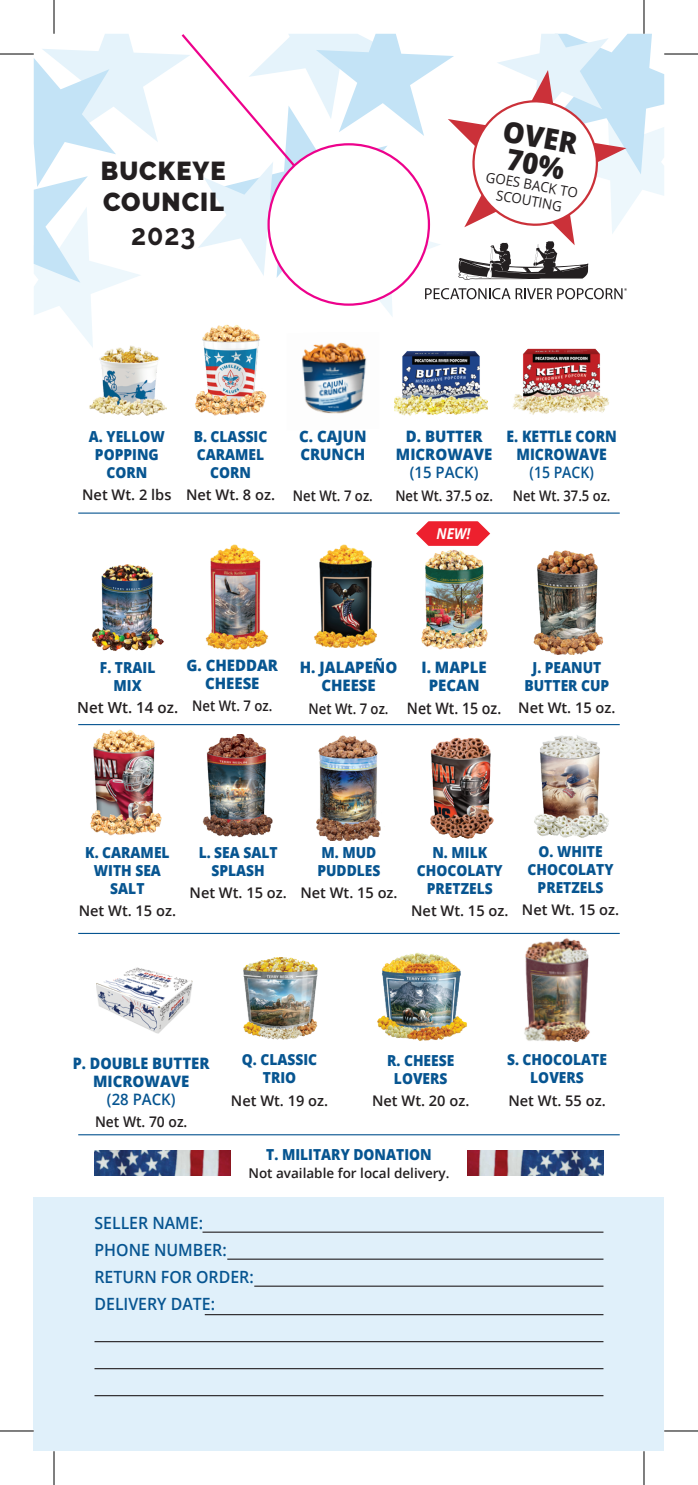
<style>
.page{position:relative;width:698px;height:1485px;background:#fff}
.page>*{position:absolute;margin:0;border:0;box-sizing:border-box;transform-origin:0 0}
.t1{font:700 29.25px "Raleway";color:#231f20;scale:.91 1}
.t2{font:800 29.03px/27px "Open Sans";color:#231f20;scale:.95 1}
.t3{font:900 25.88px/31.5px "Raleway";letter-spacing:.04em;color:#231f20}
.t4{font:600 16.88px/27px "Open Sans";color:#075591;scale:.94 1}
.t5{font:800 15.75px/18px "Open Sans";color:#075591;text-align:center;scale:.95 1}
.t6{font:800 15.75px/18px "Open Sans";color:#075591;text-align:center;scale:.91 1}
.t7{font:800 15.75px/18px "Open Sans";color:#075591;text-align:center;scale:.89 1}
.t8{font:600 15.75px "Open Sans";color:#075591;scale:.95 1}
.t9{font:600 15.75px "Open Sans";color:#231f20;scale:.9 1}
.t10{font:600 15.75px "Open Sans";color:#075591;scale:.89 1}
.t11{font:800 15.3px/18px "Open Sans";color:#075591;text-align:center;scale:.91 1}
.t12{font:600 15.3px "Open Sans";color:#231f20}
.t13{font:italic 700 14.85px "Open Sans";color:#fff;scale:.91 1}
.t14{font:600 14.62px "Open Sans";color:#231f20}
.t15{font:600 14.62px "Open Sans";color:#231f20;scale:.9 1}
.t16{font:600 14.62px "Open Sans";color:#231f20;scale:.89 1}
.t17{font:600 14.62px "Open Sans";color:#231f20;scale:.95 1}
.t18{font:13.95px/16px "Open Sans";color:#231f20;text-align:center;scale:.95 1}
.t19{font:600 13.5px "Open Sans";color:#231f20}
</style>
<div class="page">
<img style="left:301px;top:342px;width:66px;height:72px">
<hr style="left:78px;top:512px;width:542px;height:2px;background:#075591">
<hr style="left:78px;top:724px;width:542px;height:1px;background:#075591">
<hr style="left:78px;top:933px;width:542px;height:1px;background:#075591">
<hr style="left:78px;top:1134px;width:542px;height:1px;background:#075591">
<svg style="left:34px;top:34px;width:157px;height:310px"></svg>
<div style="left:34px;top:1197px;width:630px;height:254px;background:#e0f0fa"></div>
<hr style="left:202px;top:1231px;width:401px;height:1px;background:#231f20">
<hr style="left:227px;top:1258px;width:376px;height:1px;background:#231f20">
<hr style="left:254px;top:1285px;width:349px;height:1px;background:#231f20">
<hr style="left:205px;top:1314px;width:398px;height:1px;background:#231f20">
<hr style="left:94px;top:1341px;width:509px;height:1px;background:#231f20">
<hr style="left:94px;top:1368px;width:509px;height:1px;background:#231f20">
<hr style="left:94px;top:1395px;width:509px;height:1px;background:#231f20">
<img style="left:89px;top:344px;width:78px;height:72px">
<img style="left:195px;top:324px;width:72px;height:92px">
<img style="left:394px;top:351px;width:94px;height:65px">
<img style="left:512px;top:348px;width:97px;height:67px">
<img style="left:468px;top:1150px;width:135px;height:26px">
<img style="left:94px;top:1150px;width:136px;height:26px">
<svg style="left:198px;top:34px;width:466px;height:283px"></svg>
<img style="left:202px;top:734px;width:71px;height:103px">
<img style="left:314px;top:544px;width:63px;height:104px">
<img style="left:205px;top:544px;width:64px;height:106px">
<img style="left:421px;top:549px;width:67px;height:101px">
<img style="left:243px;top:957px;width:75px;height:83px">
<img style="left:533px;top:550px;width:71px;height:105px">
<img style="left:377px;top:952px;width:90px;height:89px">
<img style="left:430px;top:737px;width:64px;height:102px">
<img style="left:97px;top:967px;width:96px;height:67px">
<img style="left:524px;top:938px;width:66px;height:104px">
<img style="left:80px;top:725px;width:96px;height:111px">
<img style="left:316px;top:735px;width:65px;height:106px">
<img style="left:534px;top:735px;width:75px;height:103px">
<img style="left:91px;top:564px;width:73px;height:87px">
<svg style="left:416px;top:521px;width:74px;height:25px;background:#f04753"></svg>
<hr style="left:0;top:54px;width:34px;height:1px;background:#000">
<hr style="left:664px;top:54px;width:34px;height:1px;background:#000">
<hr style="left:0;top:1430px;width:34px;height:1px;background:#000">
<hr style="left:664px;top:1430px;width:34px;height:1px;background:#000">
<hr style="left:54px;top:0;width:1px;height:34px;background:#000">
<hr style="left:54px;top:1451px;width:1px;height:34px;background:#000">
<hr style="left:644px;top:0;width:1px;height:34px;background:#000">
<hr style="left:644px;top:1451px;width:1px;height:34px;background:#000">
<h3 class="t3" style="left:101px;top:155px;width:126px">BUCKEYE<br>COUNCIL</h3>
<h1 class="t1" style="left:131px;top:218px;width:72px">2023</h1>
<h2 class="t2" style="left:506px;top:116px;width:80px;rotate:10deg">OVER<br>70%</h2>
<p class="t18" style="left:487px;top:168px;width:99px;rotate:10deg">GOES BACK TO<br>SCOUTING</p>
<p class="t11" style="left:89px;top:426px;width:85px">A. YELLOW<br>POPPING<br>CORN</p>
<p class="t14" style="left:82px;top:485px;width:91px">Net Wt. 2 lbs</p>
<p class="t11" style="left:194px;top:426px;width:82px">B. CLASSIC<br>CARAMEL<br>CORN</p>
<p class="t14" style="left:186px;top:485px;width:90px">Net Wt. 8 oz.</p>
<p class="t5" style="left:299px;top:427px;width:73px;text-align:left">C. CAJUN<br>CRUNCH</p>
<p class="t15" style="left:293px;top:485px;width:90px">Net Wt. 7 oz.</p>
<p class="t5" style="left:396px;top:427px;width:103px">D. BUTTER<br>MICROWAVE</p>
<p class="t8" style="left:410px;top:462px;width:74px">(15 PACK)</p>
<p class="t16" style="left:395px;top:485px;width:111px">Net Wt. 37.5 oz.</p>
<p class="t13" style="left:437px;top:523px;width:39px">NEW!</p>
<p class="t7" style="left:507px;top:427px;width:125px">E. KETTLE CORN<br>MICROWAVE</p>
<p class="t10" style="left:530px;top:462px;width:74px">(15 PACK)</p>
<p class="t16" style="left:513px;top:485px;width:111px">Net Wt. 37.5 oz.</p>
<p class="t11" style="left:100px;top:657px;width:62px">F. TRAIL<br>MIX</p>
<p class="t12" style="left:77px;top:697px;width:103px">Net Wt. 14 oz.</p>
<p class="t5" style="left:186px;top:655px;width:98px">G. CHEDDAR<br>CHEESE</p>
<p class="t15" style="left:192px;top:696px;width:90px">Net Wt. 7 oz.</p>
<p class="t5" style="left:300px;top:657px;width:104px">H. JALAPEÑO<br>CHEESE</p>
<p class="t15" style="left:309px;top:698px;width:90px">Net Wt. 7 oz.</p>
<p class="t5" style="left:422px;top:657px;width:70px">I. MAPLE<br>PECAN</p>
<p class="t9" style="left:407px;top:697px;width:106px">Net Wt. 15 oz.</p>
<p class="t11" style="left:524px;top:657px;width:95px">J. PEANUT<br>BUTTER CUP</p>
<p class="t14" style="left:518px;top:698px;width:99px">Net Wt. 15 oz.</p>
<p class="t11" style="left:85px;top:842px;width:94px">K. CARAMEL<br>WITH SEA<br>SALT</p>
<p class="t14" style="left:79px;top:901px;width:99px">Net Wt. 15 oz.</p>
<p class="t11" style="left:199px;top:842px;width:88px">L. SEA SALT<br>SPLASH</p>
<p class="t14" style="left:190px;top:883px;width:99px">Net Wt. 15 oz.</p>
<p class="t11" style="left:317px;top:842px;width:71px;text-align:left">M. MUD<br>PUDDLES</p>
<p class="t14" style="left:300px;top:883px;width:99px">Net Wt. 15 oz.</p>
<p class="t11" style="left:417px;top:842px;width:96px">N. MILK<br>CHOCOLATY<br>PRETZELS</p>
<p class="t14" style="left:411px;top:901px;width:99px">Net Wt. 15 oz.</p>
<p class="t11" style="left:528px;top:841px;width:96px">O. WHITE<br>CHOCOLATY<br>PRETZELS</p>
<p class="t14" style="left:522px;top:900px;width:99px">Net Wt. 15 oz.</p>
<p class="t6" style="left:73px;top:1053px;width:152px">P. DOUBLE BUTTER<br>MICROWAVE</p>
<p class="t8" style="left:107px;top:1088px;width:74px">(28 PACK)</p>
<p class="t17" style="left:95px;top:1112px;width:99px">Net Wt. 70 oz.</p>
<p class="t11" style="left:242px;top:1050px;width:84px">Q. CLASSIC<br>TRIO</p>
<p class="t14" style="left:231px;top:1090px;width:99px">Net Wt. 19 oz.</p>
<p class="t11" style="left:387px;top:1050px;width:75px">R. CHEESE<br>LOVERS</p>
<p class="t14" style="left:372px;top:1091px;width:99px">Net Wt. 20 oz.</p>
<p class="t11" style="left:266px;top:1144px;width:183px">T. MILITARY DONATION</p>
<p class="t19" style="left:248px;top:1163px;width:203px">Not available for local delivery.</p>
<p class="t4" style="left:94px;top:1209px;width:171px">SELLER NAME:<br>PHONE NUMBER:<br>RETURN FOR ORDER:<br>DELIVERY DATE:</p>
<p class="t11" style="left:507px;top:1050px;width:111px">S. CHOCOLATE<br>LOVERS</p>
<p class="t14" style="left:508px;top:1090px;width:99px">Net Wt. 55 oz.</p>
</div>
